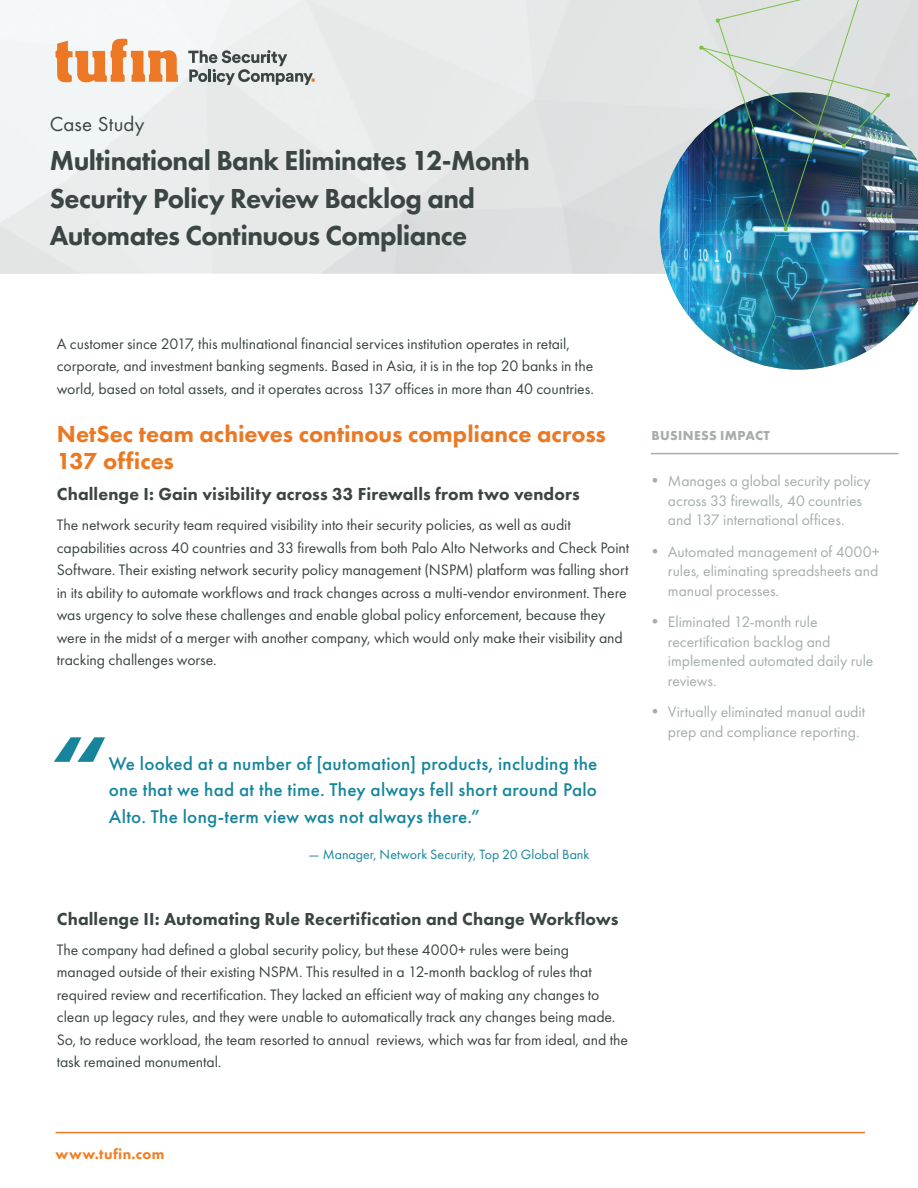
<style>
.page{position:relative;width:918px;height:1188px;background:#fff}
.page>*{position:absolute;margin:0;border:0;box-sizing:border-box;transform-origin:0 0}
.t1{font:700 83.4px "Futura PT";color:#16859b;scale:1.25 1}
.t2{font:800 28.5px/37.5px "Futura PT";letter-spacing:-.02em;color:#3b4543}
.t3{font:800 24px/27px "Futura PT";color:#eb7923}
.t4{font:21px "Futura PT";letter-spacing:.015em;color:#3b4543}
.t5{font:500 19.2px/26.4px "Futura PT";letter-spacing:.01em;color:#16859b;text-align:justify}
.t6{font:800 18px "Futura PT";letter-spacing:.01em;color:#3b4543}
.t7{font:15.75px/22.5px "Futura PT";letter-spacing:-.005em;color:#3b4543}
.t8{font:15.75px/19.5px "Futura PT";letter-spacing:-.005em;color:#a6adad}
.t9{font:800 15px "Futura PT";letter-spacing:.025em;color:#f27e22}
.t10{font:13.95px "Futura PT";color:#16859b}
.t11{font:700 13.5px "Futura PT";letter-spacing:.025em;color:#a6adad}
</style>
<div class="page">
<svg style="left:56px;top:38px;width:122px;height:46px"></svg>
<svg style="left:188px;top:50px;width:127px;height:35px;background:#babebd"></svg>
<hr style="left:56px;top:1132px;width:809px;height:1px;background:#ec7826">
<img style="left:660px;top:92px;width:258px;height:278px">
<hr style="left:651px;top:453px;width:247px;height:1px;background:#a6adad">
<img style="left:699px;top:0;width:191px;height:231px">
<h3 class="t4" style="left:50px;top:111px;width:96px">Case Study</h3>
<h2 class="t2" style="left:50px;top:142px;width:482px">Multinational Bank Eliminates 12-Month<br>Security Policy Review Backlog and<br>Automates Continuous Compliance</h2>
<p class="t7" style="left:57px;top:332px;width:539px">A customer since 2017, this multinational financial services institution operates in retail, corporate, and investment banking segments. Based in Asia, it is in the top 20 banks in the world, based on total assets, and it operates across 137 offices in more than 40 countries.</p>
<h3 class="t3" style="left:57px;top:420px;width:551px">NetSec team achieves continous compliance across<br>137 offices</h3>
<p class="t6" style="left:57px;top:483px;width:524px">Challenge I: Gain visibility across 33 Firewalls from two vendors</p>
<p class="t7" style="left:57px;top:513px;width:574px">The network security team required visibility into their security policies, as well as audit capabilities across 40 countries and 33 firewalls from both Palo Alto Networks and Check Point Software. Their existing network security policy management (NSPM) platform was falling short in its ability to automate workflows and track changes across a multi-vendor environment. There was urgency to solve these challenges and enable global policy enforcement, because they were in the midst of a merger with another company, which would only make their visibility and tracking challenges worse.</p>
<h1 class="t1" style="left:49px;top:711px;width:49px">“</h1>
<p class="t5" style="left:109px;top:750px;width:490px">We looked at a number of [automation] products, including the one that we had at the time. They always fell short around Palo Alto. The long-term view was not always there.”</p>
<p class="t10" style="left:309px;top:847px;width:282px">— Manager, Network Security, Top 20 Global Bank</p>
<p class="t6" style="left:57px;top:907px;width:563px">Challenge II: Automating Rule Recertification and Change Workflows</p>
<p class="t7" style="left:57px;top:938px;width:573px">The company had defined a global security policy, but these 4000+ rules were being managed outside of their existing NSPM. This resulted in a 12-month backlog of rules that required review and recertification. They lacked an efficient way of making any changes to clean up legacy rules, and they were unable to automatically track any changes being made.<br>So, to reduce workload, the team resorted to annual reviews, which was far from ideal, and the task remained monumental.</p>
<p class="t11" style="left:651px;top:426px;width:120px">BUSINESS IMPACT</p>
<p class="t8" style="left:668px;top:471px;width:204px">Manages a global security policy across 33 firewalls, 40 countries and 137 international offices.</p>
<p class="t8" style="left:668px;top:542px;width:213px;text-align:justify">Automated management of 4000+ rules, eliminating spreadsheets and manual processes.</p>
<p class="t8" style="left:668px;top:612px;width:207px">Eliminated 12-month rule recertification backlog and implemented automated daily rule reviews.</p>
<p class="t8" style="left:668px;top:702px;width:199px">Virtually eliminated manual audit prep and compliance reporting.</p>
<p class="t9" style="left:56px;top:1144px;width:110px">www.tufin.com</p>
</div>
